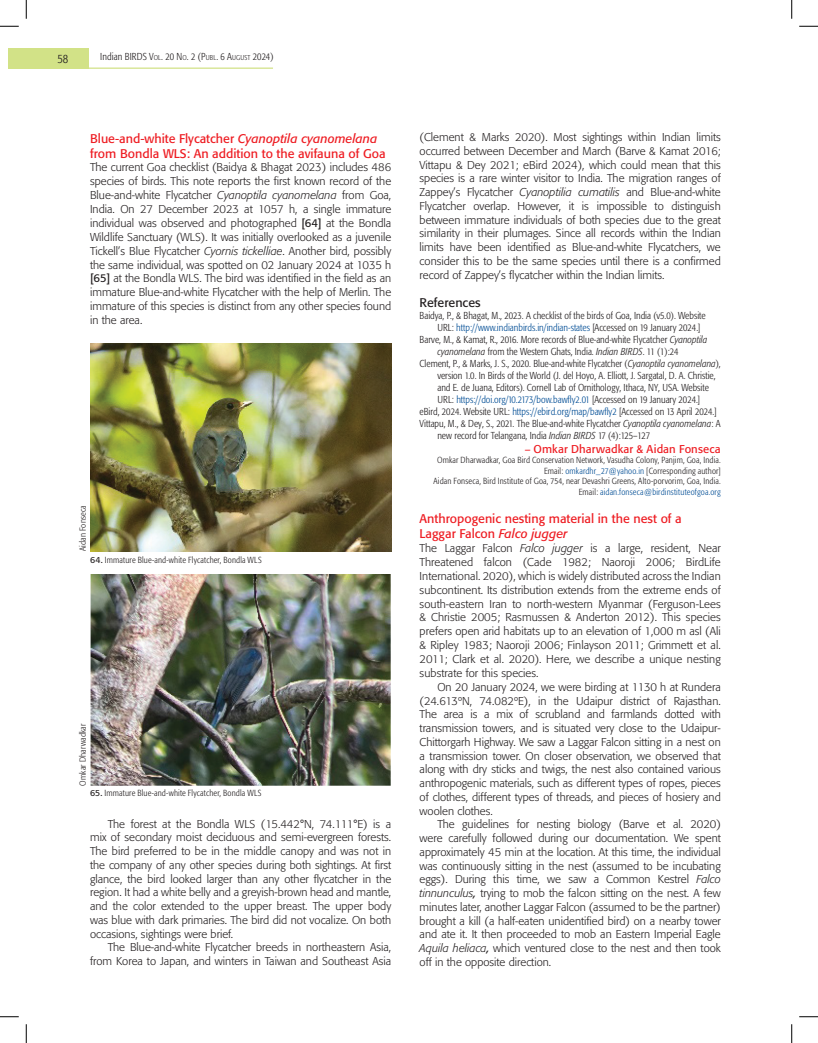
<style>
.page{position:relative;width:818px;height:1043px;background:#fff}
.page>*{position:absolute;margin:0;border:0;box-sizing:border-box;transform-origin:0 0}
.t1{font:12.5px/15px "Formata";color:#ee1d23}
.t2{font:12.5px "Formata";color:#231f20}
.t3{font:300 condensed 12.5px "Formata";color:#231f20}
.t4{font:300 11.25px/13.8px "Formata";color:#231f20;text-align:justify}
.t5{font:11.25px "Formata";letter-spacing:.01em;color:#ee1d23}
.t6{font:300 condensed 10px "Formata";color:#231f20}
.t7{font:300 condensed 10px "Formata";color:#014d95}
.t8{font:300 condensed 10px "Formata";letter-spacing:.005em;color:#231f20}
.t9{font:300 condensed 8.75px/10.5px "Formata";letter-spacing:.02em;color:#231f20;text-align:right}
.s1{font-size:7px}
.s2{font-style:italic}
.s3{font-weight:400}
.s4{font-weight:400;font-stretch:normal}
.s5{color:#231f20}
.s6{color:#014d95}
.s7{font-size:10px}
.s8{font-weight:400;font-style:italic}
</style>
<div class="page">
<img style="left:90px;top:344px;width:301px;height:207px">
<img style="left:90px;top:575px;width:300px;height:210px">
<div style="left:9px;top:48px;width:80px;height:20px;background:#d2e287"></div>
<hr style="left:9px;top:68px;width:264px;height:1px;background:#d2e287">
<svg style="left:0;top:25px;width:19px;height:2px"></svg>
<svg style="left:799px;top:25px;width:19px;height:2px"></svg>
<svg style="left:0;top:1016px;width:19px;height:1px"></svg>
<svg style="left:799px;top:1016px;width:19px;height:1px"></svg>
<svg style="left:25px;top:0;width:2px;height:19px"></svg>
<svg style="left:25px;top:1024px;width:2px;height:18px"></svg>
<svg style="left:791px;top:0;width:1px;height:19px"></svg>
<svg style="left:791px;top:1024px;width:1px;height:18px"></svg>
<p class="t3" style="left:57px;top:52px;width:13px">58</p>
<p class="t6" style="left:100px;top:51px;width:35px">Indian Birds</p>
<p class="t8" style="left:149px;top:51px;width:126px">V<span class="s1">OL</span>. 20 N <span class="s1">O</span>. 2 (P<span class="s1">UBL</span>. 6 A<span class="s1">UGUST</span> 2024)</p>
<p class="t1" style="left:90px;top:131px;width:297px">Blue-and-white Flycatcher <span class="s2">Cyanoptila cyanomelana </span>from Bondla WLS: An addition to the avifauna of Goa</p>
<p class="t4" style="left:90px;top:161px;width:303px">The current Goa checklist (Baidya &amp; Bhagat 2023) includes 486 species of birds. This note reports the first known record of the Blue-and-white Flycatcher <span class="s2">Cyanoptila cyanomelana</span> from Goa, India. On 27 December 2023 at 1057 h, a single immature individual was observed and photographed <span class="s3">[64]</span> at the Bondla Wildlife Sanctuary (WLS). It was initially overlooked as a juvenile Tickell’s Blue Flycatcher <span class="s2">Cyornis tickelliae</span>. Another bird, possibly the same individual, was spotted on 02 January 2024 at 1035 h <span class="s3">[65]</span> at the Bondla WLS. The bird was identified in the field as an immature Blue-and-white Flycatcher with the help of Merlin. The immature of this species is distinct from any other species found in the area.</p>
<p class="t9" style="left:78px;top:551px;width:47px;rotate:-90deg">Aidan Fonseca</p>
<p class="t9" style="left:90px;top:554px;width:173px"><span class="s4">64.</span> Immature Blue-and-white Flycatcher, Bondla WLS</p>
<p class="t9" style="left:78px;top:785px;width:63px;rotate:-90deg">Omkar Dharwadkar</p>
<p class="t9" style="left:90px;top:787px;width:173px"><span class="s4">65.</span> Immature Blue-and-white Flycatcher, Bondla WLS</p>
<p class="t4" style="left:90px;top:816px;width:303px;text-indent:18px">The forest at the Bondla WLS (15.442°N, 74.111°E) is a mix of secondary moist deciduous and semi-evergreen forests.<br>The bird preferred to be in the middle canopy and was not in the company of any other species during both sightings. At first glance, the bird looked larger than any other flycatcher in the region. It had a white belly and a greyish-brown head and mantle, and the color extended to the upper breast. The upper body was blue with dark primaries. The bird did not vocalize. On both occasions, sightings were brief.</p>
<p class="t4" style="left:90px;top:940px;width:303px;text-align:right">The Blue-and-white Flycatcher breeds in northeastern Asia, from Korea to Japan, and winters in Taiwan and Southeast Asia</p>
<p class="t4" style="left:419px;top:130px;width:303px">(Clement &amp; Marks 2020). Most sightings within Indian limits occurred between December and March (Barve &amp; Kamat 2016; Vittapu &amp; Dey 2021; eBird 2024), which could mean that this species is a rare winter visitor to India. The migration ranges of Zappey’s Flycatcher <span class="s2">Cyanoptilia cumatilis</span> and Blue-and-white Flycatcher overlap. However, it is impossible to distinguish between immature individuals of both species due to the great similarity in their plumages. Since all records within the Indian limits have been identified as Blue-and-white Flycatchers, we consider this to be the same species until there is a confirmed record of Zappey’s flycatcher within the Indian limits.</p>
<p class="t2" style="left:419px;top:295px;width:62px">References</p>
<p class="t6" style="left:419px;top:310px;width:287px">Baidya, P., &amp; Bhagat, M., 2023. A checklist of the birds of Goa, India (v5.0). Website</p>
<p class="t7" style="left:437px;top:322px;width:264px"><span class="s5">URL:</span> http://www.indianbirds.in/indian-states <span class="s5">[Accessed on 19 January 2024.]</span></p>
<p class="t6" style="left:419px;top:334px;width:289px">Barve, M., &amp; Kamat, R., 2016. More records of Blue-and-white Flycatcher <span class="s2">Cyanoptila</span></p>
<p class="t6" style="left:437px;top:346px;width:243px"><span class="s2">cyanomelana</span> from the Western Ghats, India. <span class="s2">Indian BIRDS</span>. 11 (1):24</p>
<p class="t6" style="left:419px;top:358px;width:303px">Clement, P., &amp; Marks, J. S., 2020. Blue-and-white Flycatcher (<span class="s2">Cyanoptila cyanomelana</span>),</p>
<p class="t6" style="left:437px;top:370px;width:280px">version 1.0. In Birds of the World (J. del Hoyo, A. Elliott, J. Sargatal, D. A. Christie,</p>
<p class="t6" style="left:437px;top:382px;width:273px">and E. de Juana, Editors). Cornell Lab of Ornithology, Ithaca, NY, USA. Website</p>
<p class="t7" style="left:437px;top:394px;width:264px"><span class="s5">URL:</span> https://doi.org/10.2173/bow.bawfly2.01 <span class="s5">[Accessed on 19 January 2024.]</span></p>
<p class="t6" style="left:419px;top:406px;width:298px">eBird, 2024. Website URL: <span class="s6">https://ebird.org/map/bawfly2</span> [Accessed on 13 April 2024.]</p>
<p class="t6" style="left:419px;top:418px;width:302px">Vittapu, M., &amp; Dey, S., 2021. The Blue-and-white Flycatcher <span class="s2">Cyanoptila cyanomelana</span>: A</p>
<p class="t6" style="left:437px;top:430px;width:214px">new record for Telangana, India <span class="s2">Indian BIRDS</span> 17 (4):125–127</p>
<p class="t5" style="left:524px;top:442px;width:197px"><span class="s7">–</span> Omkar Dharwadkar &amp; Aidan Fonseca</p>
<p class="t9" style="left:433px;top:455px;width:289px">Omkar Dharwadkar, Goa Bird Conservation Network, Vasudha Colony, Panjim, Goa, India.<br>Email: <span class="s6">omkardhr_27@yahoo.in</span> [Corresponding author]<br>Aidan Fonseca, Bird Institute of Goa, 754, near Devashri Greens, Alto-porvorim, Goa, India.<br>Email: <span class="s6">aidan.fonseca@birdinstituteofgoa.org</span></p>
<p class="t1" style="left:419px;top:511px;width:263px">Anthropogenic nesting material in the nest of a<br>Laggar Falcon <span class="s2">Falco jugger</span></p>
<p class="t4" style="left:419px;top:541px;width:303px">The Laggar Falcon <span class="s2">Falco jugger</span> is a large, resident, Near Threatened falcon (Cade 1982; Naoroji 2006; BirdLife International. 2020), which is widely distributed across the Indian subcontinent. Its distribution extends from the extreme ends of south-eastern Iran to north-western Myanmar (Ferguson-Lees &amp; Christie 2005; Rasmussen &amp; Anderton 2012). This species prefers open arid habitats up to an elevation of 1,000 m asl (Ali &amp; Ripley 1983; Naoroji 2006; Finlayson 2011; Grimmett et al.<br>2011; Clark et al. 2020). Here, we describe a unique nesting substrate for this species.</p>
<p class="t4" style="left:419px;top:680px;width:303px;text-indent:18px">On 20 January 2024, we were birding at 1130 h at Rundera (24.613ºN, 74.082ºE), in the Udaipur district of Rajasthan.<br>The area is a mix of scrubland and farmlands dotted with transmission towers, and is situated very close to the Udaipur-Chittorgarh Highway. We saw a Laggar Falcon sitting in a nest on a transmission tower. On closer observation, we observed that along with dry sticks and twigs, the nest also contained various anthropogenic materials, such as different types of ropes, pieces of clothes, different types of threads, and pieces of hosiery and woolen clothes.</p>
<p class="t4" style="left:419px;top:817px;width:303px;text-indent:18px">The guidelines for nesting biology (Barve et al. 2020) were carefully followed during our documentation. We spent approximately 45 min at the location. At this time, the individual was continuously sitting in the nest (assumed to be incubating eggs). During this time, we saw a Common Kestrel <span class="s2">Falco tinnunculus</span><span class="s8">,</span> trying to mob the falcon sitting on the nest. A few minutes later, another Laggar Falcon (assumed to be the partner) brought a kill (a half-eaten unidentified bird) on a nearby tower and ate it. It then proceeded to mob an Eastern Imperial Eagle <span class="s2">Aquila heliaca</span><span class="s8">,</span> which ventured close to the nest and then took off in the opposite direction.</p>
</div>
